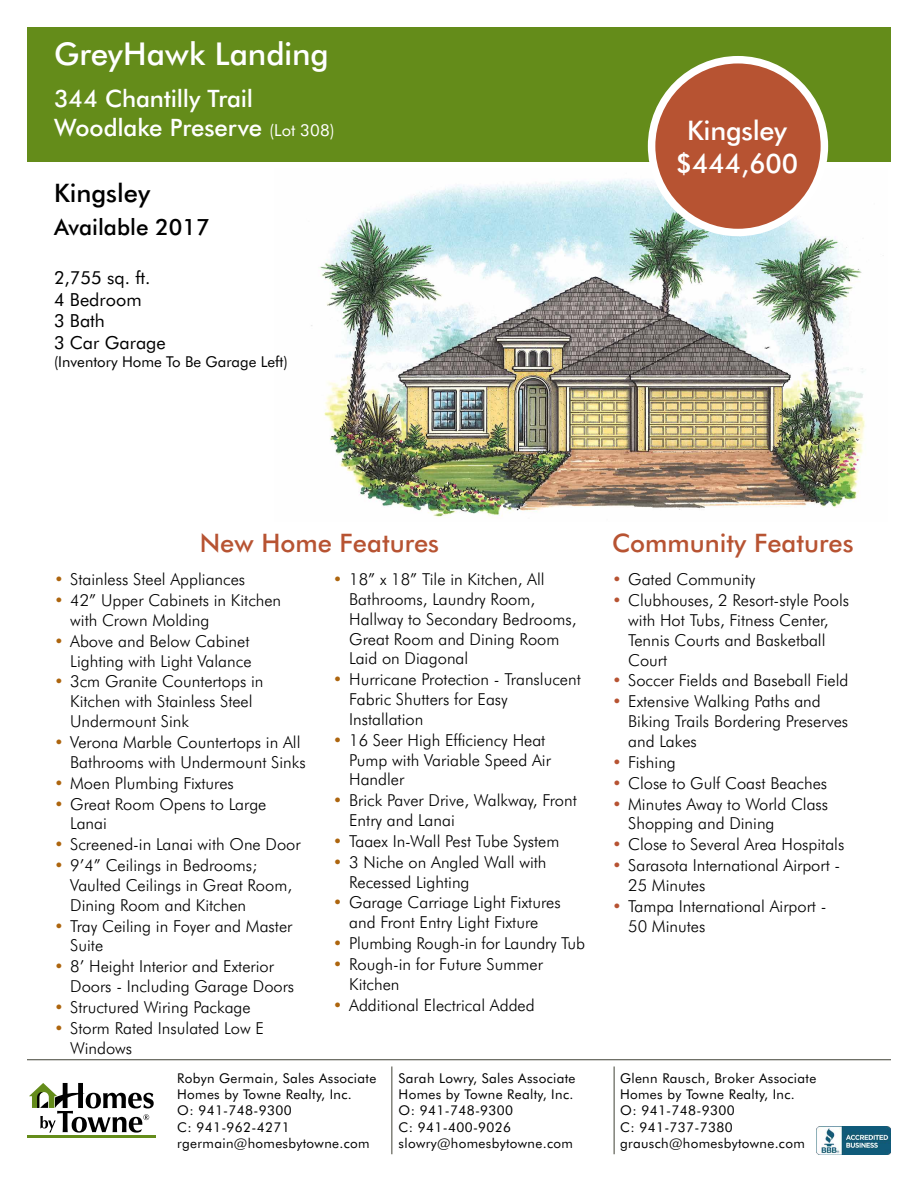
<style>
.page{position:relative;width:918px;height:1188px;background:#fff}
.page>*{position:absolute;margin:0;border:0;box-sizing:border-box;transform-origin:0 0}
.t1{font:500 31.5px "Futura BT";color:#fff}
.t2{font:500 27px/32.4px "Futura BT";letter-spacing:-.01em;color:#fff;text-align:center}
.t3{font:500 25.5px "Futura BT";color:#b75332}
.t4{font:500 25.5px "Futura BT";color:#000}
.t5{font:500 24px/28.8px "Futura BT";letter-spacing:-.005em;color:#fff}
.t6{font:500 22.5px "Futura BT";color:#000}
.t7{font:18px/21.6px "Futura BT";color:#000}
.t8{font:300 16.5px/19.8px "Futura BT";color:#000}
.t9{font:15px "Futura BT";color:#000}
.t10{font:13.5px/16.2px "Futura BT";letter-spacing:.025em;color:#000}
.s1{font-weight:400;font-size:16.5px}
.s2{color:#ad650e}
.s3{color:#b75332}
</style>
<div class="page">
<div style="left:27px;top:27px;width:864px;height:135px;background:#648c1a"></div>
<img style="left:816px;top:1126px;width:75px;height:29px">
<hr style="left:27px;top:1059px;width:864px;height:1px;background:#404236">
<hr style="left:27px;top:1135px;width:128px;height:2px;background:#648c1a">
<svg style="left:29px;top:1083px;width:125px;height:50px"></svg>
<hr style="left:614px;top:1066px;width:1px;height:88px;background:#404236">
<hr style="left:391px;top:1066px;width:1px;height:88px;background:#404236">
<img style="left:311px;top:179px;width:554px;height:339px">
<div style="left:652px;top:60px;width:172px;height:173px;background:#b75332;border-radius:50%"></div>
<div style="left:648px;top:56px;width:180px;height:180px;border:8px solid #fff;border-radius:50%"></div>
<h1 class="t1" style="left:54px;top:34px;width:276px">GreyHawk Landing</h1>
<h3 class="t5" style="left:54px;top:84px;width:282px">344 Chantilly Trail<br>Woodlake Preserve <span class="s1">(Lot 308)</span></h3>
<h3 class="t4" style="left:54px;top:177px;width:98px">Kingsley</h3>
<h3 class="t6" style="left:54px;top:214px;width:157px">Available 2017</h3>
<p class="t7" style="left:54px;top:267px;width:113px">2,755 sq. ft.<br>4 Bedroom<br>3 Bath<br>3 Car Garage</p>
<p class="t9" style="left:54px;top:352px;width:235px">(Inventory Home To Be Garage Left)</p>
<h2 class="t2" style="left:676px;top:114px;width:124px">Kingsley $444,600</h2>
<h3 class="t3" style="left:200px;top:527px;width:241px">New Home Features</h3>
<p class="t8" style="left:54px;top:569px;width:193px"><span class="s2">•</span> Stainless Steel Appliances</p>
<p class="t8" style="left:70px;top:590px;width:213px;text-indent:-16px"><span class="s2">•</span> 42” Upper Cabinets in Kitchen with Crown Molding</p>
<p class="t8" style="left:54px;top:631px;width:199px;text-align:right"><span class="s2">•</span> Above and Below Cabinet<br>Lighting with Light Valance</p>
<p class="t8" style="left:70px;top:672px;width:195px;text-indent:-16px"><span class="s2">•</span> 3cm Granite Countertops in<br>Kitchen with Stainless Steel<br>Undermount Sink</p>
<p class="t8" style="left:70px;top:732px;width:237px;text-indent:-16px"><span class="s2">•</span> Verona Marble Countertops in All<br>Bathrooms with Undermount Sinks</p>
<p class="t8" style="left:54px;top:773px;width:181px"><span class="s2">•</span> Moen Plumbing Fixtures</p>
<p class="t8" style="left:70px;top:794px;width:198px;text-indent:-16px"><span class="s2">•</span> Great Room Opens to Large<br>Lanai</p>
<p class="t8" style="left:54px;top:834px;width:248px"><span class="s2">•</span> Screened-in Lanai with One Door</p>
<p class="t8" style="left:70px;top:855px;width:223px;text-indent:-16px"><span class="s2">•</span> 9’4” Ceilings in Bedrooms;<br>Vaulted Ceilings in Great Room,<br>Dining Room and Kitchen</p>
<p class="t8" style="left:70px;top:916px;width:224px;text-indent:-16px"><span class="s2">•</span> Tray Ceiling in Foyer and Master<br>Suite</p>
<p class="t8" style="left:70px;top:956px;width:226px;text-indent:-16px"><span class="s2">•</span> 8’ Height Interior and Exterior<br>Doors - Including Garage Doors</p>
<p class="t8" style="left:54px;top:997px;width:198px"><span class="s2">•</span> Structured Wiring Package</p>
<p class="t8" style="left:70px;top:1018px;width:195px;text-indent:-16px"><span class="s2">•</span> Storm Rated Insulated Low E<br>Windows</p>
<p class="t8" style="left:349px;top:569px;width:229px;text-indent:-16px"><span class="s2">•</span> 18” x 18” Tile in Kitchen, All<br>Bathrooms, Laundry Room,<br>Hallway to Secondary Bedrooms,<br>Great Room and Dining Room<br>Laid on Diagonal</p>
<p class="t8" style="left:349px;top:669px;width:233px;text-indent:-16px"><span class="s2">•</span> Hurricane Protection - Translucent<br>Fabric Shutters for Easy<br>Installation</p>
<p class="t8" style="left:349px;top:730px;width:203px;text-indent:-16px"><span class="s2">•</span> 16 Seer High Efficiency Heat<br>Pump with Variable Speed Air<br>Handler</p>
<p class="t8" style="left:349px;top:790px;width:229px;text-indent:-16px"><span class="s2">•</span> Brick Paver Drive, Walkway, Front<br>Entry and Lanai</p>
<p class="t8" style="left:333px;top:831px;width:228px"><span class="s2">•</span> Taaex In-Wall Pest Tube System</p>
<p class="t8" style="left:349px;top:852px;width:199px;text-indent:-16px"><span class="s2">•</span> 3 Niche on Angled Wall with<br>Recessed Lighting</p>
<p class="t8" style="left:333px;top:893px;width:229px;text-align:center"><span class="s2">•</span> Garage Carriage Light Fixtures and Front Entry Light Fixture</p>
<p class="t8" style="left:333px;top:933px;width:254px"><span class="s2">•</span> Plumbing Rough-in for Laundry Tub</p>
<p class="t8" style="left:349px;top:954px;width:195px;text-indent:-16px"><span class="s2">•</span> Rough-in for Future Summer<br>Kitchen</p>
<p class="t8" style="left:333px;top:995px;width:203px"><span class="s2">•</span> Additional Electrical Added</p>
<h3 class="t3" style="left:612px;top:527px;width:243px">Community Features</h3>
<p class="t8" style="left:612px;top:569px;width:145px"><span class="s3">•</span> Gated Community</p>
<p class="t8" style="left:628px;top:590px;width:222px;text-indent:-16px"><span class="s3">•</span> Clubhouses, 2 Resort-style Pools with Hot Tubs, Fitness Center,<br>Tennis Courts and Basketball<br>Court</p>
<p class="t8" style="left:612px;top:671px;width:238px"><span class="s3">•</span> Soccer Fields and Baseball Field</p>
<p class="t8" style="left:628px;top:691px;width:222px;text-indent:-16px"><span class="s3">•</span> Extensive Walking Paths and<br>Biking Trails Bordering Preserves and Lakes</p>
<p class="t8" style="left:612px;top:752px;width:65px"><span class="s3">•</span> Fishing</p>
<p class="t8" style="left:612px;top:773px;width:217px"><span class="s3">•</span> Close to Gulf Coast Beaches</p>
<p class="t8" style="left:628px;top:794px;width:202px;text-indent:-16px"><span class="s3">•</span> Minutes Away to World Class<br>Shopping and Dining</p>
<p class="t8" style="left:612px;top:834px;width:234px"><span class="s3">•</span> Close to Several Area Hospitals</p>
<p class="t8" style="left:628px;top:855px;width:214px;text-indent:-16px"><span class="s3">•</span> Sarasota International Airport -<br>25 Minutes</p>
<p class="t8" style="left:628px;top:896px;width:200px;text-indent:-16px"><span class="s3">•</span> Tampa International Airport -<br>50 Minutes</p>
<p class="t10" style="left:177px;top:1070px;width:201px">Robyn Germain, Sales Associate<br>Homes by Towne Realty, Inc.<br>O: 941-748-9300<br>C: 941-962-4271 rgermain@homesbytowne.com</p>
<p class="t10" style="left:399px;top:1070px;width:178px">Sarah Lowry, Sales Associate<br>Homes by Towne Realty, Inc.<br>O: 941-748-9300<br>C: 941-400-9026 slowry@homesbytowne.com</p>
<p class="t10" style="left:620px;top:1070px;width:198px">Glenn Rausch, Broker Associate<br>Homes by Towne Realty, Inc.<br>O: 941-748-9300<br>C: 941-737-7380 grausch@homesbytowne.com</p>
</div>
